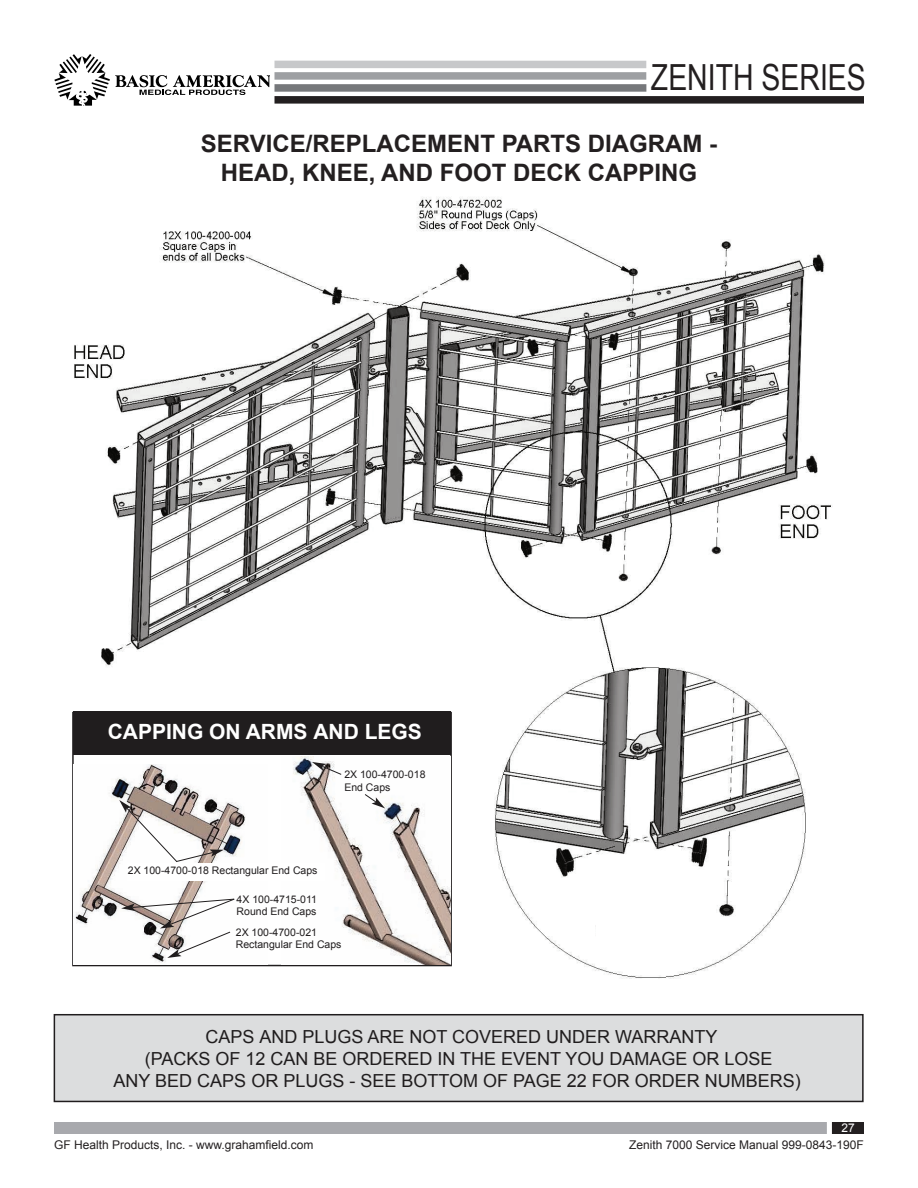
<style>
.page{position:relative;width:918px;height:1188px;background:#fff}
.page>*{position:absolute;margin:0;border:0;box-sizing:border-box;transform-origin:0 0}
.t1{font:36px "Arial";color:#231f20;scale:.79 1}
.body_12{font:700 24px/28.8px "Arial";color:#231f20;text-align:center}
.t2{font:700 21px "Arial";color:#fff}
.t3{font:18px/21.6px "Arial";color:#201d1e;text-align:center}
.t4{font:12px "Arial";color:#231f20}
.t5{font:12px "Arial";color:#fff}
.t6{font:10.5px/12.6px "Arial";color:#201d1e}
</style>
<div class="page">
<img style="left:72px;top:197px;width:760px;height:782px">
<img style="left:74px;top:765px;width:194px;height:200px">
<img style="left:281px;top:756px;width:169px;height:209px">
<div style="left:54px;top:1015px;width:809px;height:86px;background:#dcddde"></div>
<div style="left:54px;top:1014px;width:810px;height:88px;border:2px solid #201d1e"></div>
<div style="left:596px;top:890px;width:96px;height:57px;background:#fff"></div>
<div style="left:73px;top:711px;width:378px;height:44px;background:#201d1e"></div>
<div style="left:128px;top:863px;width:197px;height:18px;background:#fff"></div>
<svg style="left:364px;top:793px;width:21px;height:15px"></svg>
<svg style="left:312px;top:762px;width:30px;height:13px"></svg>
<svg style="left:119px;top:800px;width:105px;height:63px"></svg>
<svg style="left:121px;top:898px;width:114px;height:60px"></svg>
<div style="left:832px;top:1122px;width:32px;height:12px;background:#231f20"></div>
<div style="left:54px;top:1122px;width:773px;height:12px;background:#a8a9ad"></div>
<div style="left:274px;top:61px;width:372px;height:7px;background:#c7c8ca"></div>
<div style="left:274px;top:72px;width:372px;height:8px;background:#9d9fa2"></div>
<div style="left:274px;top:84px;width:372px;height:8px;background:#76787b"></div>
<div style="left:274px;top:96px;width:590px;height:8px;background:#231f20"></div>
<svg style="left:54px;top:54px;width:216px;height:52px"></svg>
<h1 class="t1" style="left:651px;top:54px;width:274px">ZENITH SERIES</h1>
<p class="body_12" style="left:201px;top:130px;width:518px">SERVICE/REPLACEMENT PARTS DIAGRAM -<br>HEAD, KNEE, AND FOOT DECK CAPPING</p>
<p class="t2" style="left:108px;top:718px;width:316px">CAPPING ON ARMS AND LEGS</p>
<p class="t6" style="left:344px;top:768px;width:83px">2X 100-4700-018<br>End Caps</p>
<p class="t6" style="left:128px;top:865px;width:191px">2X 100-4700-018 Rectangular End Caps</p>
<p class="t6" style="left:237px;top:893px;width:82px">4X 100-4715-011<br>Round End Caps</p>
<p class="t6" style="left:236px;top:926px;width:107px">2X 100-4700-021<br>Rectangular End Caps</p>
<p class="t3" style="left:114px;top:1026px;width:689px">CAPS AND PLUGS ARE NOT COVERED UNDER WARRANTY<br>(PACKS OF 12 CAN BE ORDERED IN THE EVENT YOU DAMAGE OR LOSE<br>ANY BED CAPS OR PLUGS - SEE BOTTOM OF PAGE 22 FOR ORDER NUMBERS)</p>
<p class="t5" style="left:841px;top:1120px;width:15px">27</p>
<p class="t4" style="left:54px;top:1137px;width:261px">GF Health Products, Inc. - www.grahamfield.com</p>
<p class="t4" style="left:629px;top:1137px;width:236px">Zenith 7000 Service Manual 999-0843-190F</p>
</div>
